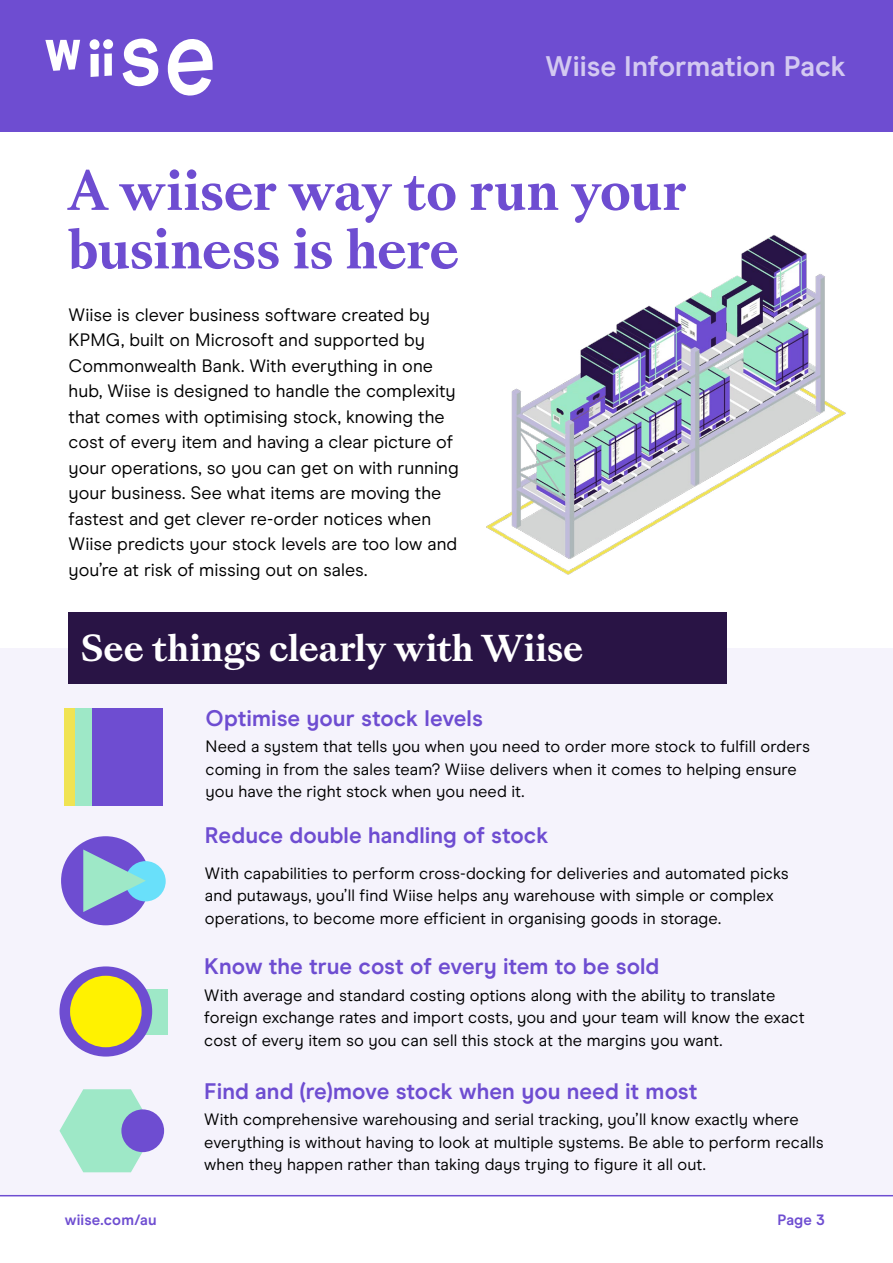
<style>
.page{position:relative;width:893px;height:1263px;background:#fff}
.page>*{position:absolute;margin:0;border:0;box-sizing:border-box;transform-origin:0 0}
.t1{font:700 51px/58.5px "Sang Bleu Versailles";letter-spacing:-.01em;color:#6e4dd1}
.t2{font:700 34.5px "Sang Bleu Versailles";letter-spacing:-.005em;color:#fff}
.t3{font:700 28.35px "Modern Era";color:#d3c9f1}
.t4{font:700 22.5px "Modern Era";color:#6e4dd1}
.t5{font:18px/25.5px "Modern Era";color:#000}
.t6{font:16.5px/22.5px "Modern Era";letter-spacing:.005em;color:#000}
.t7{font:700 15px "Modern Era";letter-spacing:.01em;color:#6e4dd1}
</style>
<div class="page">
<div style="left:0;top:648px;width:893px;height:547px;background:#f5f3fc"></div>
<div style="left:0;top:0;width:893px;height:132px;background:#6e4dd1"></div>
<svg style="left:123px;top:38px;width:35px;height:49px"></svg>
<svg style="left:91px;top:53px;width:21px;height:24px"></svg>
<svg style="left:45px;top:40px;width:35px;height:31px"></svg>
<div style="left:90px;top:39px;width:10px;height:11px;background:#fff;border-radius:50%"></div>
<div style="left:103px;top:39px;width:10px;height:10px;background:#fff;border-radius:50%"></div>
<svg style="left:168px;top:39px;width:45px;height:57px"></svg>
<hr style="left:0;top:1195px;width:893px;height:1px;background:#6e4dd1">
<div style="left:68px;top:613px;width:658px;height:71px;background:#291445"></div>
<div style="left:64px;top:708px;width:70px;height:97px;background:#f0e352"></div>
<div style="left:75px;top:708px;width:70px;height:97px;background:#9ee8c7"></div>
<div style="left:93px;top:708px;width:70px;height:97px;background:#6e4dd1"></div>
<div style="left:61px;top:836px;width:89px;height:89px;background:#6e4dd1;border-radius:50%"></div>
<div style="left:125px;top:861px;width:41px;height:40px;background:#69e0fa;border-radius:50%"></div>
<svg style="left:83px;top:849px;width:63px;height:63px"></svg>
<svg style="left:59px;top:1089px;width:96px;height:83px"></svg>
<div style="left:121px;top:1109px;width:43px;height:43px;background:#6e4dd1;border-radius:50%"></div>
<div style="left:121px;top:989px;width:47px;height:45px;background:#9ee8c7"></div>
<div style="left:59px;top:966px;width:93px;height:90px;background:#6e4dd1;border-radius:50%"></div>
<div style="left:70px;top:976px;width:72px;height:71px;background:#fff200;border-radius:50%"></div>
<img style="left:486px;top:235px;width:360px;height:340px">
<h3 class="t3" style="left:546px;top:49px;width:302px">Wiise Information Pack</h3>
<h1 class="t1" style="left:68px;top:163px;width:620px">A wiiser way to run your business is here</h1>
<p class="t5" style="left:69px;top:302px;width:392px">Wiise is clever business software created by KPMG, built on Microsoft and supported by Commonwealth Bank. With everything in one hub, Wiise is designed to handle the complexity that comes with optimising stock, knowing the cost of every item and having a clear picture of your operations, so you can get on with running your business. See what items are moving the fastest and get clever re-order notices when Wiise predicts your stock levels are too low and you’re at risk of missing out on sales.</p>
<h2 class="t2" style="left:80px;top:624px;width:504px">See things clearly with Wiise</h2>
<h3 class="t4" style="left:206px;top:705px;width:279px">Optimise your stock levels</h3>
<p class="t6" style="left:206px;top:735px;width:606px">Need a system that tells you when you need to order more stock to fulfill orders coming in from the sales team? Wiise delivers when it comes to helping ensure you have the right stock when you need it.</p>
<h3 class="t4" style="left:205px;top:822px;width:345px">Reduce double handling of stock</h3>
<p class="t6" style="left:205px;top:862px;width:585px">With capabilities to perform cross-docking for deliveries and automated picks and putaways, you’ll find Wiise helps any warehouse with simple or complex operations, to become more efficient in organising goods in storage.</p>
<p class="t7" style="left:65px;top:1211px;width:93px">wiise.com/au</p>
<h3 class="t4" style="left:204px;top:953px;width:457px">Know the true cost of every item to be sold</h3>
<p class="t6" style="left:204px;top:984px;width:602px">With average and standard costing options along with the ability to translate foreign exchange rates and import costs, you and your team will know the exact cost of every item so you can sell this stock at the margins you want.</p>
<h3 class="t4" style="left:204px;top:1077px;width:495px">Find and (re)move stock when you need it most</h3>
<p class="t6" style="left:204px;top:1108px;width:621px">With comprehensive warehousing and serial tracking, you’ll know exactly where everything is without having to look at multiple systems. Be able to perform recalls when they happen rather than taking days trying to figure it all out.</p>
<p class="t7" style="left:777px;top:1211px;width:49px">Page 3</p>
</div>
